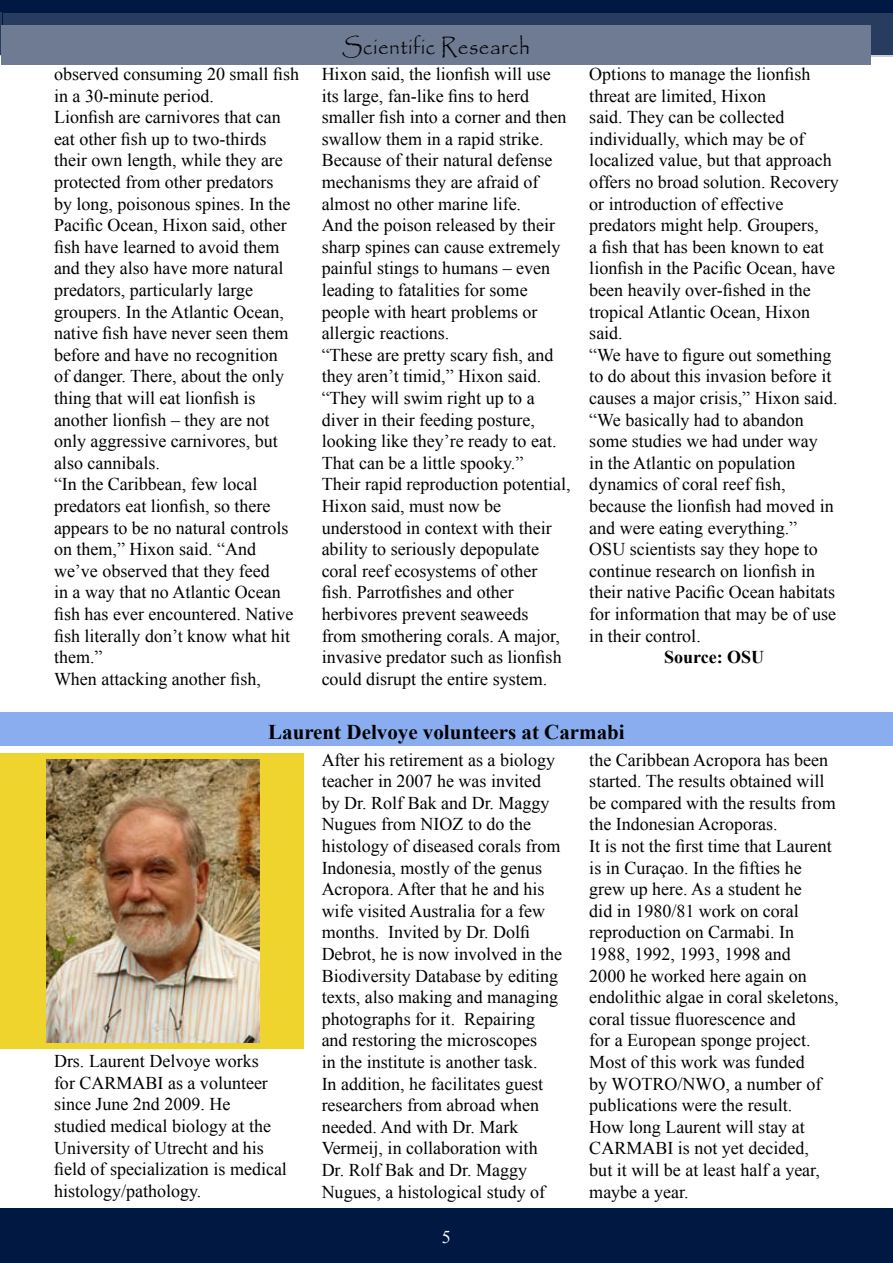
<style>
.page{position:relative;width:893px;height:1263px;background:#fff}
.page>*{position:absolute;margin:0;border:0;box-sizing:border-box;transform-origin:0 0}
.t1{font:23.1px "Papyrus";letter-spacing:.02em;color:#000;scale:.91 1}
.t2{font:700 21px "Times New Roman";color:#000}
.t3{font:18px/21.6px "Times New Roman";color:#000}
.t4{font:700 18px "Times New Roman";color:#000}
.t5{font:18px "Times New Roman";color:#fff}
</style>
<div class="page">
<div style="left:0;top:753px;width:304px;height:296px;background:#efd42e"></div>
<div style="left:0;top:1208px;width:893px;height:55px;background:#001842"></div>
<div style="left:0;top:0;width:893px;height:55px;background:#001842"></div>
<div style="left:3px;top:14px;width:890px;height:43px;background:linear-gradient(to right,#283c5f,#283c5f)"></div>
<div style="left:2px;top:26px;width:868px;height:38px;background:#6e7b93"></div>
<hr style="left:0;top:12px;width:2px;height:43px;background:#6e7b93">
<div style="left:0;top:713px;width:893px;height:33px;background:#89adef"></div>
<img style="left:46px;top:759px;width:213px;height:284px">
<p class="t1" style="left:342px;top:32px;width:208px">Scientific Research</p>
<p class="t3" style="left:54px;top:63px;width:246px">observed consuming 20 small fish in a 30-minute period.<br>Lionfish are carnivores that can eat other fish up to two-thirds their own length, while they are protected from other predators<br>by long, poisonous spines. In the<br>Pacific Ocean, Hixon said, other fish have learned to avoid them and they also have more natural predators, particularly large groupers. In the Atlantic Ocean, native fish have never seen them before and have no recognition<br>of danger. There, about the only thing that will eat lionfish is another lionfish – they are not only aggressive carnivores, but also cannibals.<br>“In the Caribbean, few local predators eat lionfish, so there appears to be no natural controls on them,” Hixon said. “And we’ve observed that they feed<br>in a way that no Atlantic Ocean fish has ever encountered. Native fish literally don’t know what hit them.”<br>When attacking another fish,</p>
<p class="t3" style="left:322px;top:63px;width:250px">Hixon said, the lionfish will use its large, fan-like fins to herd smaller fish into a corner and then swallow them in a rapid strike.<br>Because of their natural defense mechanisms they are afraid of almost no other marine life.<br>And the poison released by their sharp spines can cause extremely painful stings to humans – even leading to fatalities for some people with heart problems or allergic reactions.<br>“These are pretty scary fish, and they aren’t timid,” Hixon said. “They will swim right up to a diver in their feeding posture, looking like they’re ready to eat.<br>That can be a little spooky.”<br>Their rapid reproduction potential,<br>Hixon said, must now be understood in context with their ability to seriously depopulate coral reef ecosystems of other fish. Parrotfishes and other herbivores prevent seaweeds<br>from smothering corals. A major, invasive predator such as lionfish could disrupt the entire system.</p>
<p class="t3" style="left:589px;top:63px;width:251px">Options to manage the lionfish threat are limited, Hixon<br>said. They can be collected individually, which may be of localized value, but that approach offers no broad solution. Recovery or introduction of effective predators might help. Groupers,<br>a fish that has been known to eat lionfish in the Pacific Ocean, have been heavily over-fished in the tropical Atlantic Ocean, Hixon said.<br>“We have to figure out something to do about this invasion before it causes a major crisis,” Hixon said. “We basically had to abandon some studies we had under way<br>in the Atlantic on population dynamics of coral reef fish, because the lionfish had moved in and were eating everything.”<br>OSU scientists say they hope to continue research on lionfish in their native Pacific Ocean habitats for information that may be of use in their control.</p>
<p class="t4" style="left:664px;top:645px;width:102px">Source: OSU</p>
<p class="t2" style="left:268px;top:718px;width:358px">Laurent Delvoye volunteers at Carmabi</p>
<p class="t3" style="left:54px;top:1050px;width:234px">Drs. Laurent Delvoye works<br>for CARMABI as a volunteer since June 2nd 2009. He studied medical biology at the<br>University of Utrecht and his field of specialization is medical histology/pathology.</p>
<p class="t3" style="left:322px;top:748px;width:242px">After his retirement as a biology teacher in 2007 he was invited by Dr. Rolf Bak and Dr. Maggy<br>Nugues from NIOZ to do the histology of diseased corals from<br>Indonesia, mostly of the genus<br>Acropora. After that he and his wife visited Australia for a few months. Invited by Dr. Dolfi<br>Debrot, he is now involved in the<br>Biodiversity Database by editing texts, also making and managing photographs for it. Repairing and restoring the microscopes<br>in the institute is another task.<br>In addition, he facilitates guest researchers from abroad when needed. And with Dr. Mark<br>Vermeij, in collaboration with<br>Dr. Rolf Bak and Dr. Maggy<br>Nugues, a histological study of</p>
<p class="t3" style="left:589px;top:748px;width:251px">the Caribbean Acropora has been started. The results obtained will be compared with the results from the Indonesian Acroporas.<br>It is not the first time that Laurent is in Curaçao. In the fifties he grew up here. As a student he<br>did in 1980/81 work on coral reproduction on Carmabi. In<br>1988, 1992, 1993, 1998 and<br>2000 he worked here again on endolithic algae in coral skeletons, coral tissue fluorescence and<br>for a European sponge project.<br>Most of this work was funded<br>by WOTRO/NWO, a number of publications were the result.<br>How long Laurent will stay at<br>CARMABI is not yet decided,<br>but it will be at least half a year, maybe a year.</p>
<p class="t5" style="left:442px;top:1224px;width:10px">5</p>
</div>
